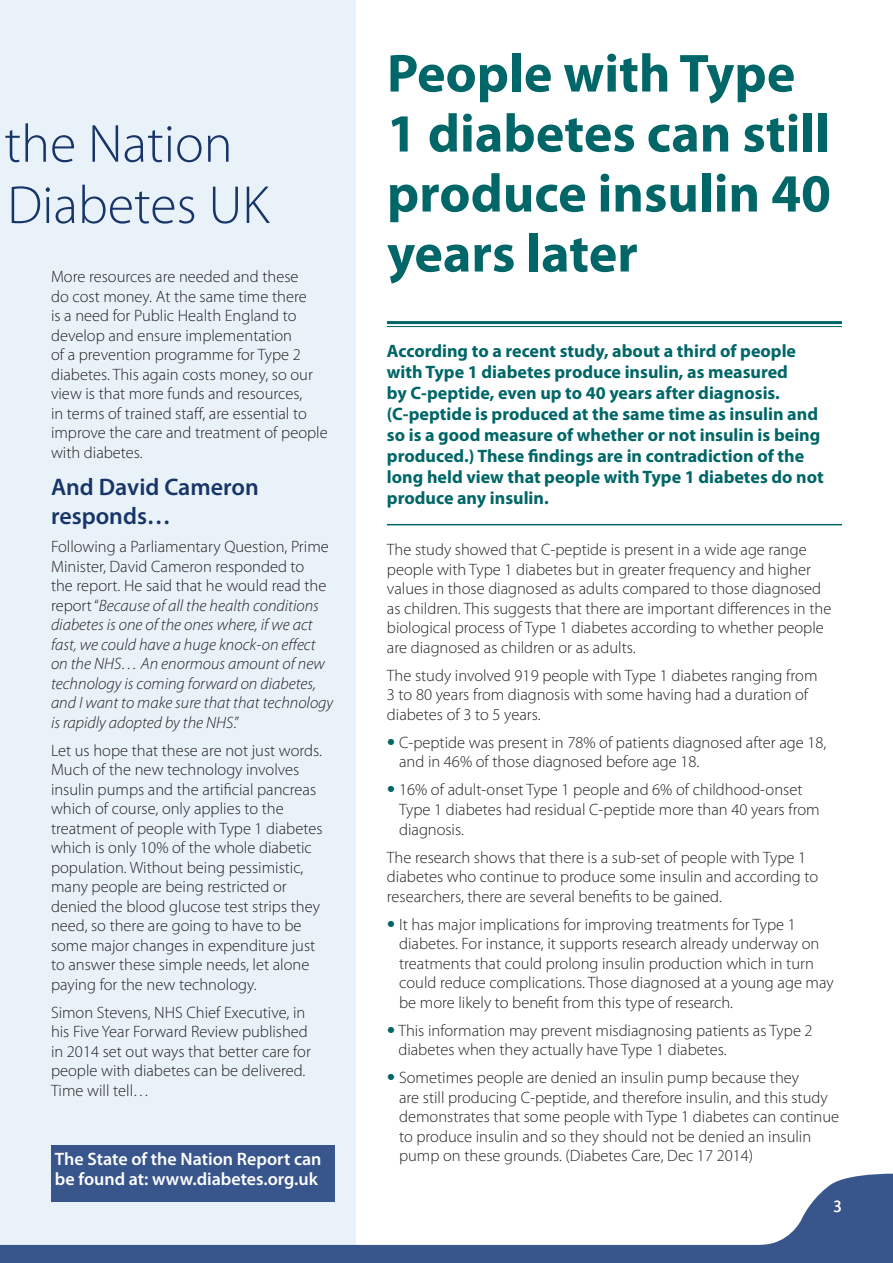
<style>
.page{position:relative;width:893px;height:1263px;background:#fff}
.page>*{position:absolute;margin:0;border:0;box-sizing:border-box;transform-origin:0 0}
.t1{font:700 54px/60px "Myriad Pro";color:#006667}
.t2{font:300 54px/61.3px "Myriad Pro";color:#173568}
.t3{font:600 24px/28.8px "Myriad Pro";color:#173568}
.t4{font:700 18px/21px "Myriad Pro";color:#006667}
.t5{font:600 18px "Myriad Pro";color:#fff}
.t6{font:17.25px "Myriad Pro";color:#fff;scale:.94 1}
.t7{font:300 16.5px/19.5px "Myriad Pro";color:#231f20}
.t8{font:italic 300 16.5px/19.5px "Myriad Pro";color:#231f20}
.s1{font-style:normal}
.s2{font-size:34.5px;color:#006667}
</style>
<div class="page">
<div style="left:0;top:0;width:355px;height:1263px;background:#e9f2f9"></div>
<svg style="left:0;top:1171px;width:893px;height:92px"></svg>
<div style="left:51px;top:1145px;width:283px;height:57px;background:#38558c"></div>
<hr style="left:387px;top:321px;width:455px;height:3px;background:#006667">
<hr style="left:387px;top:326px;width:455px;height:1px;background:#006667">
<hr style="left:387px;top:524px;width:455px;height:1px;background:#006667">
<h1 class="t2" style="left:4px;top:113px;width:266px">the Nation<br>Diabetes UK</h1>
<p class="t7" style="left:51px;top:267px;width:278px">More resources are needed and these<br>do cost money. At the same time there<br>is a need for Public Health England to develop and ensure implementation<br>of a prevention programme for Type 2 diabetes. This again costs money, so our view is that more funds and resources,<br>in terms of trained staff, are essential to improve the care and treatment of people with diabetes.</p>
<h2 class="t3" style="left:51px;top:472px;width:209px">And David Cameron responds…</h2>
<p class="t8" style="left:51px;top:537px;width:284px"><span class="s1">Following a Parliamentary Question, Prime Minister, David Cameron responded to<br>the report. He said that he would read the report “</span>Because of all the health conditions diabetes is one of the ones where, if we act fast, we could have a huge knock-on effect on the NHS… An enormous amount of new technology is coming forward on diabetes, and I want to make sure that that technology is rapidly adopted by the NHS<span class="s1">.”</span></p>
<p class="t7" style="left:51px;top:740px;width:273px">Let us hope that these are not just words.<br>Much of the new technology involves insulin pumps and the artificial pancreas which of course, only applies to the treatment of people with Type 1 diabetes which is only 10% of the whole diabetic population. Without being pessimistic, many people are being restricted or denied the blood glucose test strips they need, so there are going to have to be some major changes in expenditure just to answer these simple needs, let alone paying for the new technology.</p>
<p class="t7" style="left:51px;top:1002px;width:261px">Simon Stevens, NHS Chief Executive, in his Five Year Forward Review published in 2014 set out ways that better care for people with diabetes can be delivered.<br>Time will tell…</p>
<h1 class="t1" style="left:387px;top:42px;width:446px">People with Type<br>1 diabetes can still produce insulin 40 years later</h1>
<p class="t4" style="left:387px;top:340px;width:438px">According to a recent study, about a third of people with Type 1 diabetes produce insulin, as measured<br>by C-peptide, even up to 40 years after diagnosis. (C-peptide is produced at the same time as insulin and so is a good measure of whether or not insulin is being produced.) These findings are in contradiction of the long held view that people with Type 1 diabetes do not produce any insulin.</p>
<p class="t7" style="left:387px;top:540px;width:446px">The study showed that C-peptide is present in a wide age range people with Type 1 diabetes but in greater frequency and higher values in those diagnosed as adults compared to those diagnosed as children. This suggests that there are important differences in the biological process of Type 1 diabetes according to whether people are diagnosed as children or as adults.</p>
<p class="t7" style="left:387px;top:665px;width:432px">The study involved 919 people with Type 1 diabetes ranging from<br>3 to 80 years from diagnosis with some having had a duration of diabetes of 3 to 5 years.</p>
<p class="t7" style="left:399px;top:732px;width:429px;text-indent:-12px"><span class="s2">•</span> C-peptide was present in 78% of patients diagnosed after age 18, and in 46% of those diagnosed before age 18.</p>
<p class="t7" style="left:399px;top:780px;width:422px;text-indent:-12px"><span class="s2">•</span> 16% of adult-onset Type 1 people and 6% of childhood-onset<br>Type 1 diabetes had residual C-peptide more than 40 years from diagnosis.</p>
<p class="t7" style="left:387px;top:847px;width:433px">The research shows that there is a sub-set of people with Type 1 diabetes who continue to produce some insulin and according to researchers, there are several benefits to be gained.</p>
<p class="t7" style="left:399px;top:914px;width:436px;text-indent:-12px"><span class="s2">•</span> It has major implications for improving treatments for Type 1 diabetes. For instance, it supports research already underway on treatments that could prolong insulin production which in turn could reduce complications. Those diagnosed at a young age may be more likely to benefit from this type of research.</p>
<p class="t7" style="left:398px;top:1020px;width:416px;text-indent:-11px"><span class="s2">•</span> This information may prevent misdiagnosing patients as Type 2 diabetes when they actually have Type 1 diabetes.</p>
<p class="t7" style="left:399px;top:1068px;width:442px;text-indent:-12px"><span class="s2">•</span> Sometimes people are denied an insulin pump because they<br>are still producing C-peptide, and therefore insulin, and this study demonstrates that some people with Type 1 diabetes can continue to produce insulin and so they should not be denied an insulin</p>
<p class="t5" style="left:55px;top:1147px;width:268px">The State of the Nation Report can</p>
<p class="t7" style="left:399px;top:1146px;width:356px">pump on these grounds. (Diabetes Care, Dec 17 2014)</p>
<p class="t5" style="left:55px;top:1167px;width:264px">be found at: www.diabetes.org.uk</p>
<p class="t6" style="left:833px;top:1196px;width:10px">3</p>
</div>
